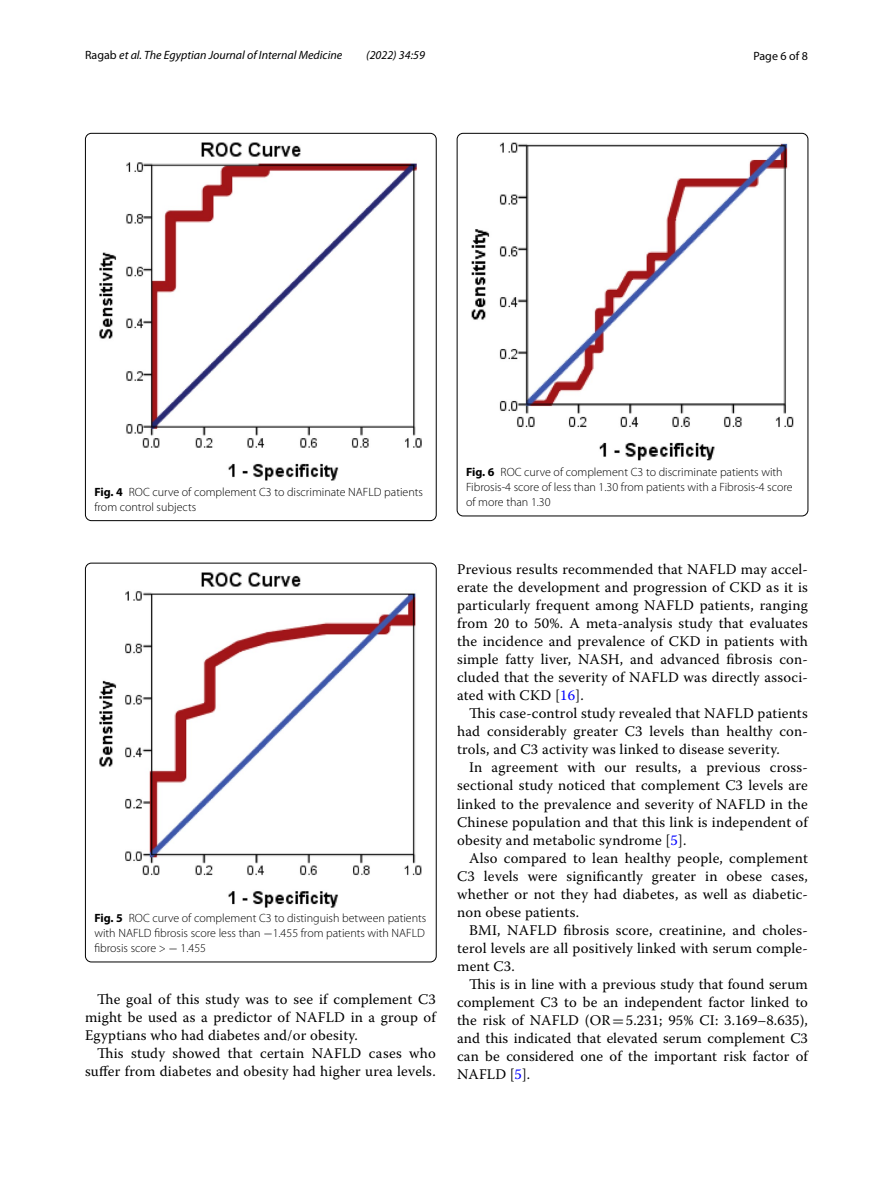
<style>
.page{position:relative;width:893px;height:1187px;background:#fff}
.page>*{position:absolute;margin:0;border:0;box-sizing:border-box;transform-origin:0 0}
.t1{font:14.7px/18px "Warnock Pro";letter-spacing:.015em;color:#000;text-align:justify}
.t2{font:300 12px/15px "Myriad Pro";color:#000}
.t3{font:italic 12px "Myriad Pro";color:#000}
.t4{font:12px "Myriad Pro";color:#000}
.s1{font-style:normal}
.s2{font-weight:700}
.s3{font-family:"MTSY";font-weight:400}
.s4{color:#00f}
.s5{font-family:"MTSY"}
</style>
<div class="page">
<img style="left:100px;top:142px;width:322px;height:338px">
<div style="left:85px;top:133px;width:351px;height:388px;border:1px solid #000;border-radius:6px"></div>
<img style="left:100px;top:572px;width:322px;height:335px">
<div style="left:85px;top:563px;width:351px;height:399px;border:1px solid #000;border-radius:6px"></div>
<img style="left:472px;top:142px;width:321px;height:318px">
<div style="left:457px;top:133px;width:351px;height:383px;border:1px solid #000;border-radius:6px"></div>
<p class="t3" style="left:85px;top:48px;width:259px"><span class="s1">Ragab</span> et al. The Egyptian Journal of Internal Medicine</p>
<p class="t3" style="left:366px;top:48px;width:60px">(2022) 34:59</p>
<p class="t4" style="left:753px;top:48px;width:56px">Page 6 of 8</p>
<p class="t2" style="left:94px;top:484px;width:330px"><span class="s2">Fig. 4</span> ROC curve of complement C3 to discriminate NAFLD patients from control subjects</p>
<p class="t2" style="left:94px;top:911px;width:333px"><span class="s2">Fig. 5</span> ROC curve of complement C3 to distinguish between patients with NAFLD fibrosis score less than <span class="s3">−</span>1.455 from patients with NAFLD fibrosis score &gt; <span class="s3">−</span> 1.455</p>
<p class="t1" style="left:85px;top:990px;width:352px;text-indent:12px">The goal of this study was to see if complement C3 might be used as a predictor of NAFLD in a group of Egyptians who had diabetes and/or obesity.</p>
<p class="t1" style="left:85px;top:1043px;width:352px;text-align:right">This study showed that certain NAFLD cases who suffer from diabetes and obesity had higher urea levels.</p>
<p class="t2" style="left:466px;top:464px;width:328px"><span class="s2">Fig. 6</span> ROC curve of complement C3 to discriminate patients with<br>Fibrosis-4 score of less than 1.30 from patients with a Fibrosis-4 score of more than 1.30</p>
<p class="t1" style="left:457px;top:560px;width:352px">Previous results recommended that NAFLD may accel&shy;erate the development and progression of CKD as it is particularly frequent among NAFLD patients, ranging from 20 to 50%. A meta-analysis study that evaluates the incidence and prevalence of CKD in patients with simple fatty liver, NASH, and advanced fibrosis con&shy;cluded that the severity of NAFLD was directly associ&shy;ated with CKD [<span class="s4">16</span>].</p>
<p class="t1" style="left:457px;top:704px;width:352px;text-indent:12px">This case-control study revealed that NAFLD patients had considerably greater C3 levels than healthy con&shy;trols, and C3 activity was linked to disease severity.</p>
<p class="t1" style="left:457px;top:758px;width:352px;text-indent:12px">In agreement with our results, a previous cross&shy;sectional study noticed that complement C3 levels are linked to the prevalence and severity of NAFLD in the Chinese population and that this link is independent of obesity and metabolic syndrome [<span class="s4">5</span>].</p>
<p class="t1" style="left:457px;top:848px;width:352px;text-indent:12px">Also compared to lean healthy people, complement C3 levels were significantly greater in obese cases, whether or not they had diabetes, as well as diabetic&shy;non obese patients.</p>
<p class="t1" style="left:457px;top:920px;width:352px;text-indent:12px">BMI, NAFLD fibrosis score, creatinine, and choles&shy;terol levels are all positively linked with serum comple&shy;ment C3.</p>
<p class="t1" style="left:457px;top:974px;width:352px;text-indent:12px">This is in line with a previous study that found serum complement C3 to be an independent factor linked to the risk of NAFLD (OR<span class="s5">=</span>5.231; 95% CI: 3.169–8.635), and this indicated that elevated serum complement C3 can be considered one of the important risk factor of NAFLD [<span class="s4">5</span>].</p>
</div>
